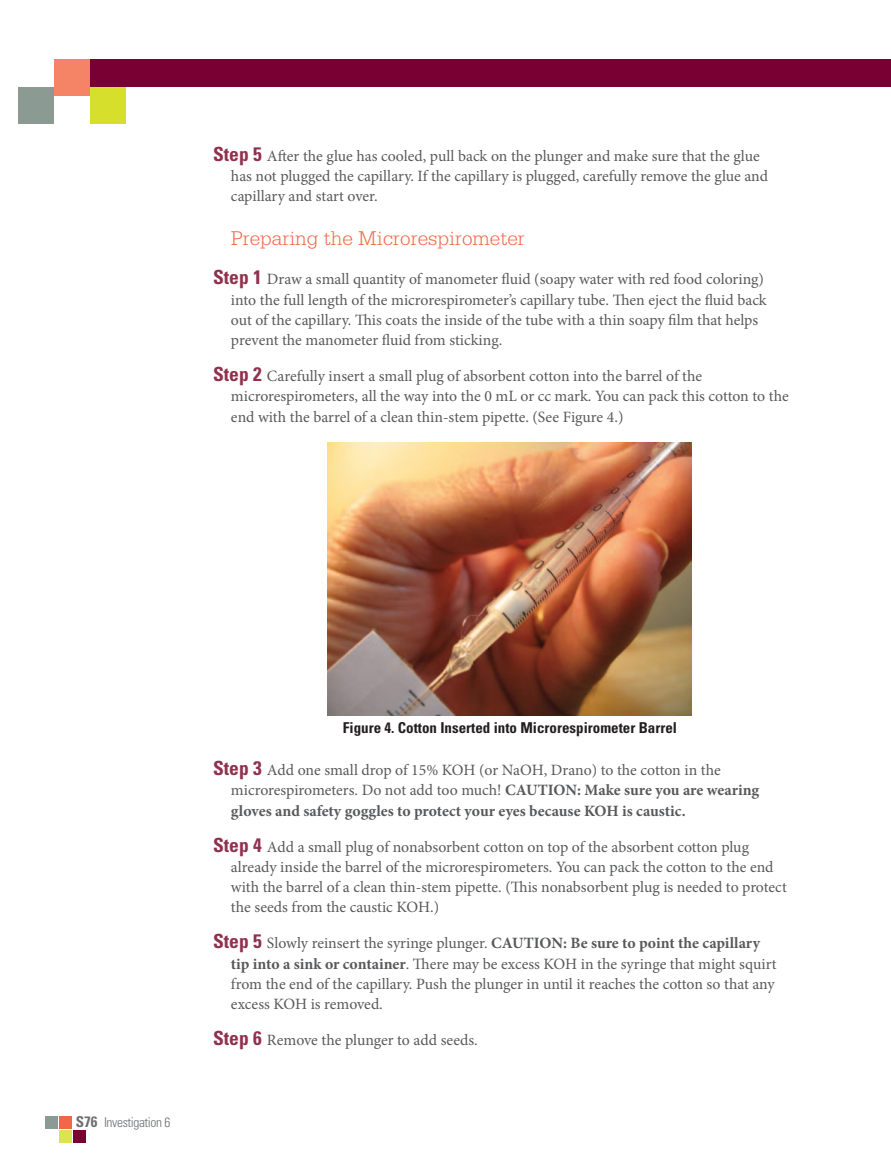
<style>
.page{position:relative;width:891px;height:1175px;background:#fff}
.page>*{position:absolute;margin:0;border:0;box-sizing:border-box;transform-origin:0 0}
.t1{font:300 21px "Serifa Std";color:#f26649}
.t2{font:15.75px/20.2px "Minion Pro";letter-spacing:-.005em;color:#58595b}
.t3{font:700 condensed 15px "Univers LT Std";color:#231f20}
.t4{font:300 condensed 13.5px "Univers LT Std";letter-spacing:-.03em;color:#6d6f71}
.s1{font-family:"Univers LT Std";font-weight:700;font-stretch:condensed;font-size:19.5px;color:#90314e}
.s2{font-weight:700;font-size:15px}
.s3{font-weight:700}
</style>
<div class="page">
<div style="left:59px;top:1116px;width:13px;height:13px;background:#f26649"></div>
<div style="left:59px;top:1130px;width:13px;height:13px;background:#dce353"></div>
<div style="left:45px;top:1116px;width:13px;height:13px;background:#8b9b93"></div>
<div style="left:73px;top:1130px;width:12px;height:13px;background:#790032"></div>
<div style="left:54px;top:59px;width:837px;height:28px;background:#790032"></div>
<div style="left:90px;top:87px;width:36px;height:36px;background:#d6df2b"></div>
<div style="left:54px;top:59px;width:36px;height:36px;background:#f58466"></div>
<div style="left:18px;top:87px;width:36px;height:36px;background:#8b9b93"></div>
<img style="left:328px;top:442px;width:363px;height:273px">
<p class="t2" style="left:231px;top:146px;width:539px;text-indent:-18px"><span class="s1">Step 5</span> After the glue has cooled, pull back on the plunger and make sure that the glue has not plugged the capillary. If the capillary is plugged, carefully remove the glue and capillary and start over.</p>
<h1 class="t1" style="left:231px;top:227px;width:295px">Preparing the Microrespirometer</h1>
<p class="t2" style="left:231px;top:269px;width:537px;text-indent:-18px"><span class="s1">Step 1</span> Draw a small quantity of manometer fluid (soapy water with red food coloring) into the full length of the microrespirometer’s capillary tube. Then eject the fluid back out of the capillary. This coats the inside of the tube with a thin soapy film that helps prevent the manometer fluid from sticking.</p>
<p class="t2" style="left:231px;top:366px;width:559px;text-indent:-18px"><span class="s1">Step 2</span> Carefully insert a small plug of absorbent cotton into the barrel of the microrespirometers, all the way into the 0 mL or cc mark. You can pack this cotton to the end with the barrel of a clean thin-stem pipette. (See Figure 4.)</p>
<p class="t4" style="left:76px;top:1114px;width:96px"><span class="s2">S76</span> Investigation 6</p>
<p class="t3" style="left:343px;top:718px;width:336px">Figure 4. Cotton Inserted into Microrespirometer Barrel</p>
<p class="t2" style="left:231px;top:760px;width:530px;text-indent:-18px"><span class="s1">Step 3</span> Add one small drop of 15% KOH (or NaOH, Drano) to the cotton in the microrespirometers. Do not add too much! <span class="s3">CAUTION: Make sure you are wearing gloves and safety goggles to protect your eyes because KOH is caustic.</span></p>
<p class="t2" style="left:231px;top:836px;width:557px;text-indent:-18px"><span class="s1">Step 4</span> Add a small plug of nonabsorbent cotton on top of the absorbent cotton plug already inside the barrel of the microrespirometers. You can pack the cotton to the end with the barrel of a clean thin-stem pipette. (This nonabsorbent plug is needed to protect the seeds from the caustic KOH.)</p>
<p class="t2" style="left:231px;top:933px;width:547px;text-indent:-18px"><span class="s1">Step 5</span> Slowly reinsert the syringe plunger. <span class="s3">CAUTION: Be sure to point the capillary tip into a sink or container</span>. There may be excess KOH in the syringe that might squirt from the end of the capillary. Push the plunger in until it reaches the cotton so that any excess KOH is removed.</p>
<p class="t2" style="left:213px;top:1030px;width:266px"><span class="s1">Step 6</span> Remove the plunger to add seeds.</p>
</div>
